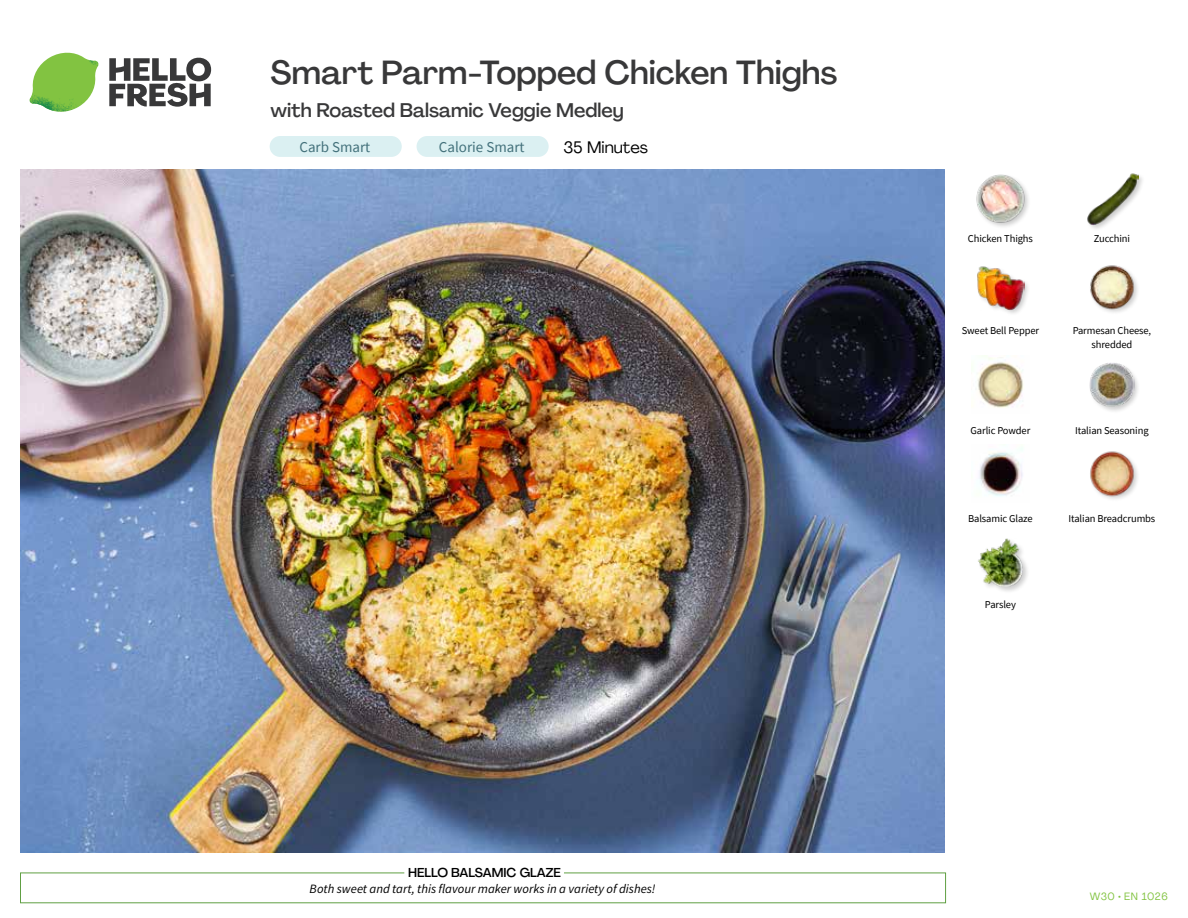
<style>
.page{position:relative;width:1188px;height:918px;background:#fff}
.page>*{position:absolute;margin:0;border:0;box-sizing:border-box;transform-origin:0 0}
.t1{font:500 33px "Agrandir";color:#383839}
.t2{font:500 19.5px "Agrandir";color:#383839}
.t3{font:16.5px "Agrandir";color:#000}
.t4{font:15px "Source Sans Pro";color:#43717b}
.t5{font:italic 12.75px "Source Sans Pro";color:#000}
.t6{font:500 12.75px "Agrandir";color:#000}
.t7{font:10.5px/13.5px "Source Sans Pro";letter-spacing:-.01em;color:#000;text-align:center}
.t8{font:10.5px "Agrandir";letter-spacing:.05em;color:#82c341}
</style>
<div class="page">
<svg style="left:109px;top:57px;width:102px;height:50px"></svg>
<svg style="left:34px;top:53px;width:62px;height:40px"></svg>
<img style="left:67px;top:53px;width:32px;height:26px">
<img style="left:33px;top:75px;width:59px;height:11px">
<img style="left:29px;top:79px;width:61px;height:33px">
<img style="left:65px;top:86px;width:27px;height:25px">
<div style="left:20px;top:873px;width:926px;height:30px;border:1px solid #609f43"></div>
<div style="left:404px;top:865px;width:160px;height:15px;background:#fff"></div>
<img style="left:21px;top:170px;width:924px;height:682px">
<div style="left:270px;top:136px;width:132px;height:21px;background:#dbf0f2;border-radius:10px"></div>
<div style="left:417px;top:136px;width:132px;height:21px;background:#dbf0f2;border-radius:10px"></div>
<div style="left:977px;top:537px;width:53px;height:56px;background:#000;opacity:.2"></div>
<img style="left:977px;top:538px;width:48px;height:49px">
<img style="left:1090px;top:451px;width:48px;height:48px">
<img style="left:979px;top:447px;width:44px;height:50px">
<div style="left:1089px;top:362px;width:52px;height:52px;background:#000;opacity:.2"></div>
<img style="left:1090px;top:362px;width:44px;height:45px">
<img style="left:977px;top:356px;width:47px;height:52px">
<img style="left:1090px;top:265px;width:48px;height:48px">
<div style="left:977px;top:265px;width:54px;height:52px;background:#000;opacity:.2"></div>
<img style="left:977px;top:265px;width:47px;height:46px">
<div style="left:1086px;top:173px;width:60px;height:58px;background:#000;opacity:.2"></div>
<img style="left:1086px;top:173px;width:53px;height:52px">
<img style="left:976px;top:174px;width:53px;height:53px">
<h1 class="t1" style="left:271px;top:52px;width:568px">Smart Parm-Topped Chicken Thighs</h1>
<h2 class="t2" style="left:271px;top:98px;width:355px">with Roasted Balsamic Veggie Medley</h2>
<h3 class="t4" style="left:299px;top:138px;width:72px">Carb Smart</h3>
<h3 class="t4" style="left:439px;top:138px;width:87px">Calorie Smart</h3>
<h3 class="t3" style="left:563px;top:137px;width:86px">35 Minutes</h3>
<p class="t6" style="left:408px;top:864px;width:154px">HELLO BALSAMIC GLAZE</p>
<p class="t5" style="left:310px;top:881px;width:347px">Both sweet and tart, this flavour maker works in a variety of dishes!</p>
<p class="t7" style="left:968px;top:231px;width:67px">Chicken Thighs</p>
<p class="t7" style="left:1094px;top:231px;width:38px">Zucchini</p>
<p class="t7" style="left:962px;top:324px;width:79px">Sweet Bell Pepper</p>
<p class="t7" style="left:1073px;top:324px;width:80px">Parmesan Cheese, shredded</p>
<p class="t7" style="left:971px;top:424px;width:61px">Garlic Powder</p>
<p class="t7" style="left:968px;top:512px;width:66px">Balsamic Glaze</p>
<p class="t7" style="left:985px;top:597px;width:32px">Parsley</p>
<p class="t7" style="left:1075px;top:424px;width:75px">Italian Seasoning</p>
<p class="t7" style="left:1069px;top:512px;width:88px">Italian Breadcrumbs</p>
<p class="t8" style="left:1090px;top:890px;width:80px">W30 • EN 1026</p>
</div>
